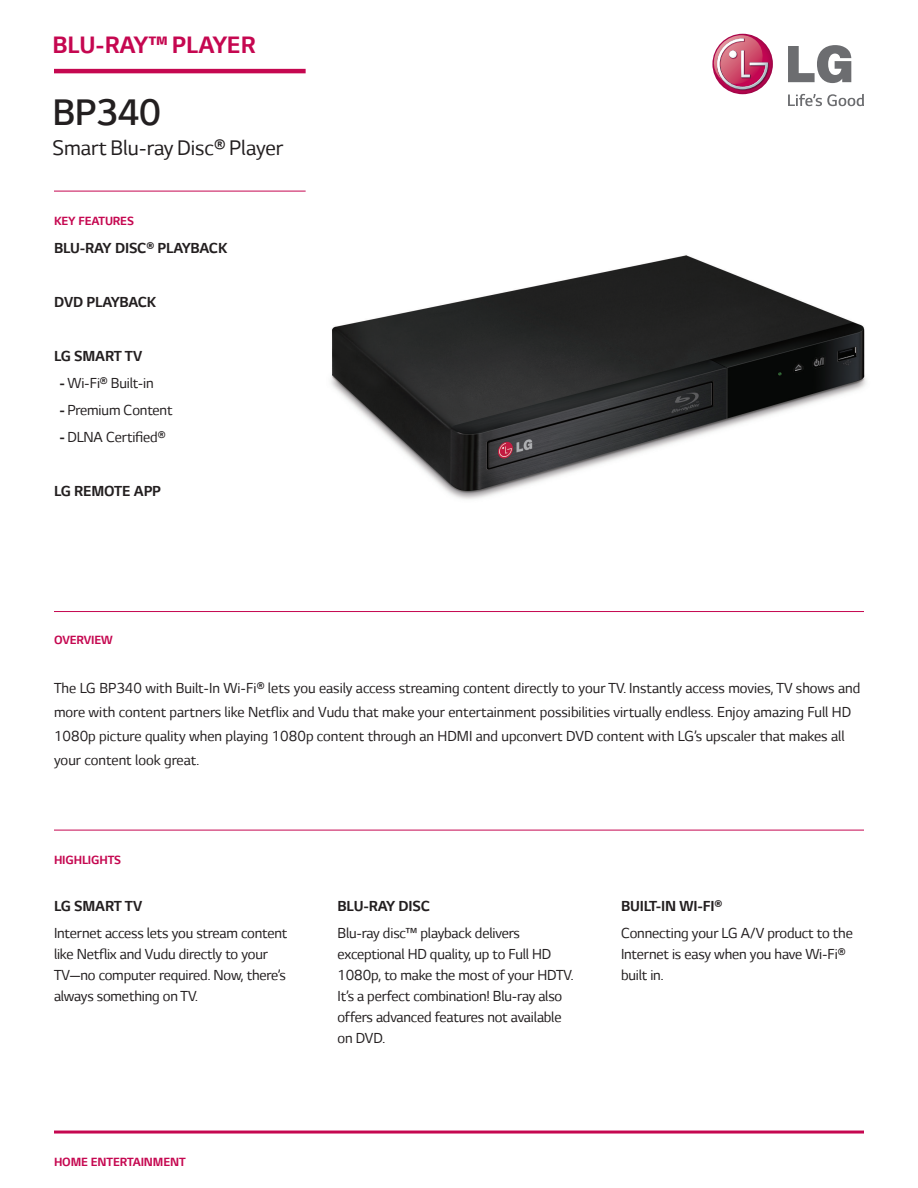
<style>
.page{position:relative;width:918px;height:1188px;background:#fff}
.page>*{position:absolute;margin:0;border:0;box-sizing:border-box;transform-origin:0 0}
.t1{font:300 42px "LG Smart";letter-spacing:-.01em;color:#231f20}
.t2{font:700 27px "LG Smart";color:#c50750}
.t3{font:24px "LG Smart";color:#231f20}
.t4{font:16.5px/21px "LG Smart";letter-spacing:-.01em;color:#231f20}
.t5{font:700 16.5px "LG Smart";letter-spacing:-.01em;color:#231f20}
.t6{font:700 13.5px "LG Smart";letter-spacing:-.01em;color:#c50750}
.s1{font-weight:700}
</style>
<div class="page">
<img style="left:331px;top:255px;width:536px;height:244px">
<svg style="left:712px;top:34px;width:61px;height:60px"></svg>
<svg style="left:712px;top:35px;width:57px;height:56px"></svg>
<svg style="left:788px;top:45px;width:63px;height:38px"></svg>
<svg style="left:788px;top:94px;width:76px;height:12px"></svg>
<hr style="left:54px;top:69px;width:252px;height:4px;background:#c50750">
<hr style="left:54px;top:191px;width:252px;height:1px;background:#c50750">
<hr style="left:54px;top:1131px;width:810px;height:3px;background:#c50750">
<hr style="left:54px;top:611px;width:810px;height:1px;background:#c50750">
<hr style="left:54px;top:830px;width:810px;height:1px;background:#c50750">
<h2 class="t2" style="left:52px;top:30px;width:205px">BLU-RAY™ PLAYER</h2>
<h1 class="t1" style="left:52px;top:90px;width:110px">BP340</h1>
<h3 class="t3" style="left:52px;top:135px;width:233px">Smart Blu-ray Disc® Player</h3>
<p class="t6" style="left:54px;top:214px;width:81px">KEY FEATURES</p>
<p class="t5" style="left:54px;top:239px;width:175px">BLU-RAY DISC® PLAYBACK</p>
<p class="t5" style="left:54px;top:293px;width:104px">DVD PLAYBACK</p>
<p class="t5" style="left:54px;top:347px;width:90px">LG SMART TV</p>
<p class="t4" style="left:59px;top:373px;width:96px"><span class="s1">-</span> Wi-Fi® Built-in</p>
<p class="t4" style="left:59px;top:400px;width:115px"><span class="s1">-</span> Premium Content</p>
<p class="t4" style="left:59px;top:427px;width:108px"><span class="s1">-</span> DLNA Certified®</p>
<p class="t5" style="left:54px;top:482px;width:109px">LG REMOTE APP</p>
<p class="t6" style="left:54px;top:632px;width:60px">OVERVIEW</p>
<p class="t4" style="left:54px;top:676px;width:808px;line-height:24px">The LG BP340 with Built-In Wi-Fi® lets you easily access streaming content directly to your TV. Instantly access movies, TV shows and more with content partners like Netflix and Vudu that make your entertainment possibilities virtually endless. Enjoy amazing Full HD 1080p picture quality when playing 1080p content through an HDMI and upconvert DVD content with LG’s upscaler that makes all your content look great.</p>
<p class="t6" style="left:54px;top:853px;width:69px">HIGHLIGHTS</p>
<p class="t5" style="left:54px;top:897px;width:90px">LG SMART TV</p>
<p class="t4" style="left:54px;top:923px;width:235px">Internet access lets you stream content like Netflix and Vudu directly to your TV—no computer required. Now, there’s always something on TV.</p>
<p class="t6" style="left:54px;top:1155px;width:133px">HOME ENTERTAINMENT</p>
<p class="t5" style="left:338px;top:897px;width:94px">BLU-RAY DISC</p>
<p class="t4" style="left:338px;top:923px;width:238px">Blu-ray disc™ playback delivers exceptional HD quality, up to Full HD<br>1080p, to make the most of your HDTV.<br>It’s a perfect combination! Blu-ray also offers advanced features not available on DVD.</p>
<p class="t5" style="left:621px;top:897px;width:103px">BUILT-IN WI-FI®</p>
<p class="t4" style="left:621px;top:923px;width:233px">Connecting your LG A/V product to the<br>Internet is easy when you have Wi-Fi® built in.</p>
</div>
